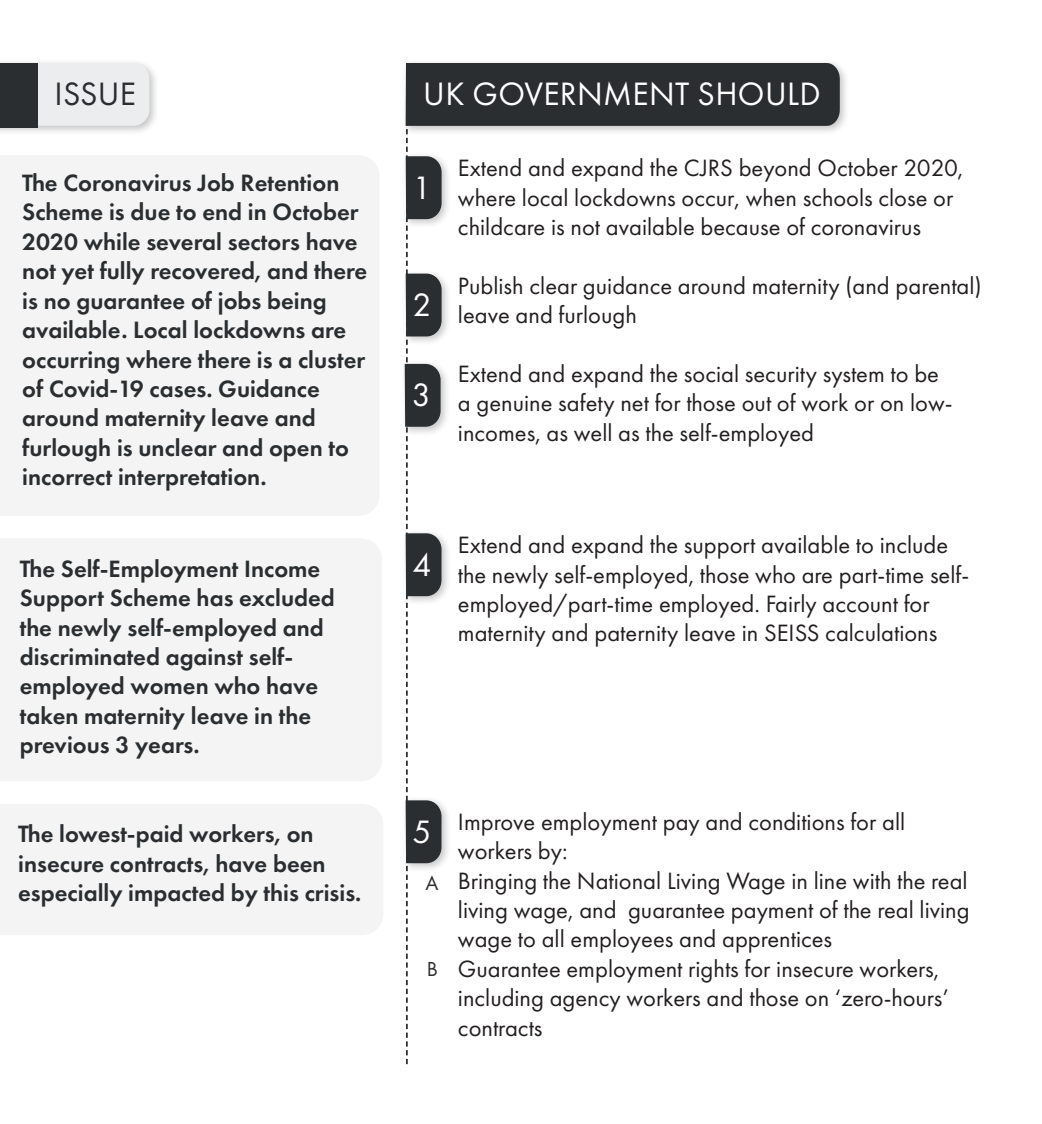
<style>
.page{position:relative;width:1042px;height:1124px;background:#fff}
.page>*{position:absolute;margin:0;border:0;box-sizing:border-box;transform-origin:0 0}
.t1{font:33.6px "Futura PT";letter-spacing:.01em;color:#fff}
.t2{font:33.6px "Futura PT";letter-spacing:.01em;color:#2a2e30}
.t3{font:24.5px/29.4px "Futura PT";color:#231f20}
.t4{font:600 24.5px/29.4px "Futura PT";color:#2a2e30}
.t5{font:21px "Futura PT";color:#2a2e30}
</style>
<div class="page">
<div style="left:0;top:539px;width:382px;height:242px;background:#f4f4f4"></div>
<div style="left:0;top:804px;width:383px;height:131px;background:#f4f4f4"></div>
<div style="left:0;top:155px;width:379px;height:360px;background:#f4f4f4"></div>
<div style="left:0;top:59px;width:159px;height:76px;background:#231f20;opacity:.25"></div>
<div style="left:38px;top:63px;width:111px;height:63px;background:#ecedee"></div>
<div style="left:0;top:63px;width:38px;height:65px;background:#2a2e30"></div>
<div style="left:401px;top:59px;width:448px;height:76px;background:#231f20;opacity:.25"></div>
<div style="left:400px;top:359px;width:50px;height:77px;background:#231f20;opacity:.25"></div>
<svg style="left:405px;top:63px;width:435px;height:1001px"></svg>
<p class="t2" style="left:54px;top:74px;width:83px">ISSUE</p>
<p class="t4" style="left:22px;top:168px;width:346px">The Coronavirus Job Retention<br>Scheme is due to end in October<br>2020 while several sectors have not yet fully recovered, and there is no guarantee of jobs being available. Local lockdowns are occurring where there is a cluster of Covid-19 cases. Guidance around maternity leave and furlough is unclear and open to incorrect interpretation.</p>
<p class="t4" style="left:20px;top:554px;width:316px">The Self-Employment Income<br>Support Scheme has excluded the newly self-employed and discriminated against self&shy;employed women who have taken maternity leave in the previous 3 years.</p>
<p class="t4" style="left:18px;top:819px;width:345px">The lowest-paid workers, on insecure contracts, have been especially impacted by this crisis.</p>
<p class="t1" style="left:423px;top:74px;width:399px">UK GOVERNMENT SHOULD</p>
<p class="t1" style="left:413px;top:167px;width:21px">1</p>
<p class="t1" style="left:413px;top:285px;width:21px">2</p>
<p class="t1" style="left:412px;top:375px;width:21px">3</p>
<p class="t3" style="left:458px;top:153px;width:507px">Extend and expand the CJRS beyond October 2020, where local lockdowns occur, when schools close or childcare is not available because of coronavirus</p>
<p class="t3" style="left:458px;top:271px;width:525px">Publish clear guidance around maternity (and parental) leave and furlough</p>
<p class="t3" style="left:458px;top:359px;width:496px">Extend and expand the social security system to be a genuine safety net for those out of work or on low&shy;incomes, as well as the self-employed</p>
<p class="t1" style="left:412px;top:544px;width:21px">4</p>
<p class="t3" style="left:458px;top:530px;width:513px">Extend and expand the support available to include the newly self-employed, those who are part-time self&shy;employed/part-time employed. Fairly account for maternity and paternity leave in SEISS calculations</p>
<p class="t1" style="left:412px;top:811px;width:21px">5</p>
<p class="t5" style="left:425px;top:871px;width:15px">A</p>
<p class="t5" style="left:427px;top:956px;width:13px">B</p>
<p class="t3" style="left:458px;top:807px;width:449px">Improve employment pay and conditions for all workers by:</p>
<p class="t3" style="left:458px;top:866px;width:513px;text-align:justify">Bringing the National Living Wage in line with the real living wage, and guarantee payment of the real living wage to all employees and apprentices</p>
<p class="t3" style="left:458px;top:954px;width:492px">Guarantee employment rights for insecure workers, including agency workers and those on ‘zero-hours’ contracts</p>
</div>
